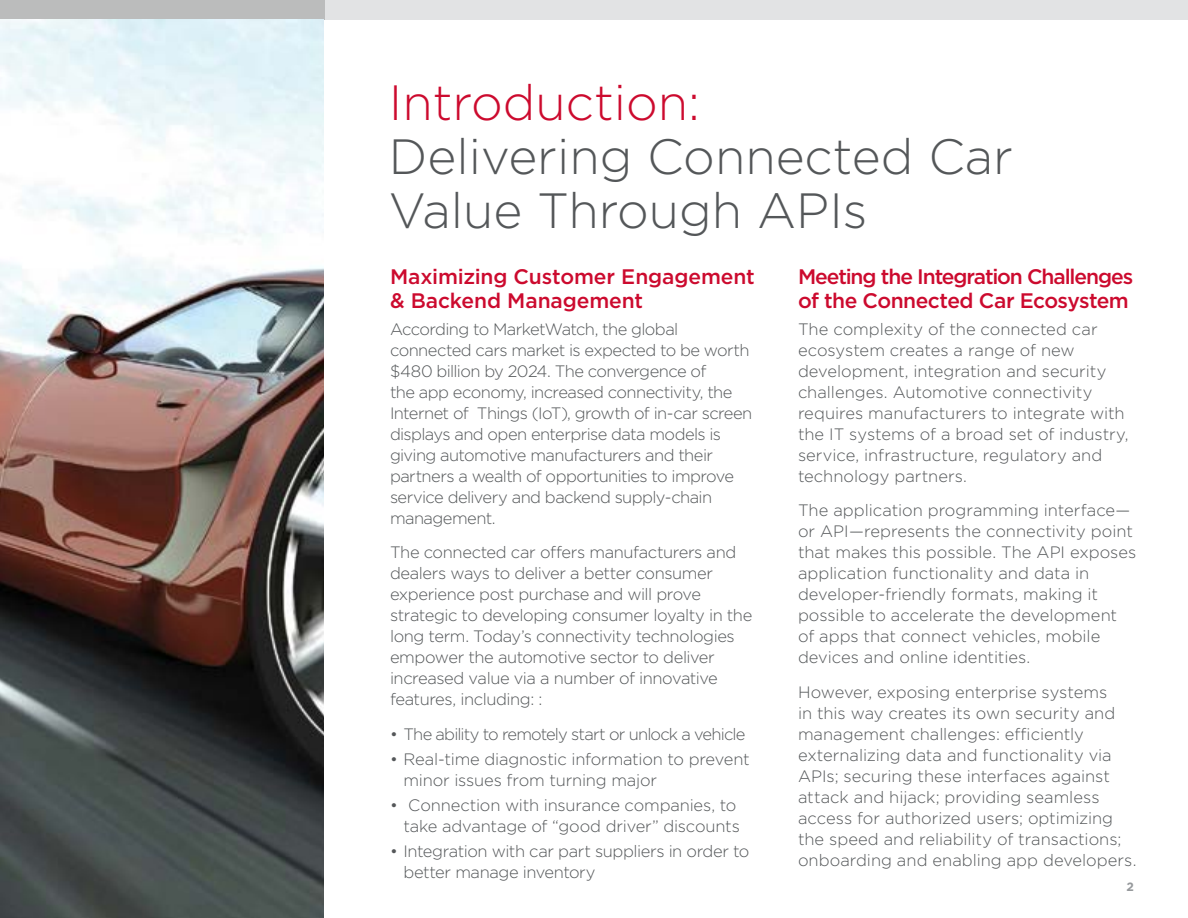
<style>
.page{position:relative;width:1188px;height:918px;background:#fff}
.page>*{position:absolute;margin:0;border:0;box-sizing:border-box;transform-origin:0 0}
.t1{font:300 49.5px/54px "Gotham";color:#545759}
.t2{font:300 49.5px "Gotham";color:#cc0a2e}
.t3{font:500 21px/24px "Gotham";letter-spacing:-.05em;color:#cc0a2e}
.t4{font:500 21px/24px "Gotham";letter-spacing:-.005em;color:#cc0a2e}
.t5{font:300 16.5px/21px "Gotham";letter-spacing:-.015em;color:#545759}
.t6{font:300 16.5px/21px "Gotham";letter-spacing:-.035em;color:#545759}
.t7{font:300 16.5px "Gotham";letter-spacing:-.05em;color:#545759}
.t8{font:700 12px "Gotham";color:#96999c}
</style>
<div class="page">
<div style="left:0;top:0;width:643px;height:20px;background:#bbbcbc"></div>
<div style="left:325px;top:0;width:863px;height:20px;background:#e2e3e4"></div>
<img style="left:0;top:20px;width:324px;height:898px">
<h1 class="t2" style="left:389px;top:71px;width:313px">Introduction:</h1>
<h1 class="t1" style="left:389px;top:128px;width:626px">Delivering Connected Car<br>Value Through APIs</h1>
<p class="t4" style="left:390px;top:264px;width:366px">Maximizing Customer Engagement &amp; Backend Management</p>
<p class="t6" style="left:390px;top:318px;width:364px">According to MarketWatch, the global connected cars market is expected to be worth $480 billion by 2024. The convergence of<br>the app economy, increased connectivity, the Internet of Things (IoT), growth of in-car screen displays and open enterprise data models is giving automotive manufacturers and their partners a wealth of opportunities to improve service delivery and backend supply-chain management.</p>
<p class="t5" style="left:390px;top:541px;width:364px">The connected car offers manufacturers and dealers ways to deliver a better consumer experience post purchase and will prove strategic to developing consumer loyalty in the long term. Today’s connectivity technologies empower the automotive sector to deliver increased value via a number of innovative features, including: :</p>
<p class="t7" style="left:390px;top:723px;width:357px">• The ability to remotely start or unlock a vehicle</p>
<p class="t5" style="left:403px;top:748px;width:348px;text-indent:-13px">• Real-time diagnostic information to prevent minor issues from turning major</p>
<p class="t5" style="left:390px;top:794px;width:352px;text-align:right">• Connection with insurance companies, to take advantage of “good driver” discounts</p>
<p class="t5" style="left:403px;top:840px;width:347px;text-indent:-13px">• Integration with car part suppliers in order to better manage inventory</p>
<p class="t3" style="left:798px;top:264px;width:337px">Meeting the Integration Challenges of the Connected Car Ecosystem</p>
<p class="t5" style="left:798px;top:318px;width:332px">The complexity of the connected car ecosystem creates a range of new development, integration and security challenges. Automotive connectivity requires manufacturers to integrate with the IT systems of a broad set of industry, service, infrastructure, regulatory and technology partners.</p>
<p class="t5" style="left:798px;top:499px;width:340px">The application programming interface— or API—represents the connectivity point that makes this possible. The API exposes application functionality and data in developer-friendly formats, making it possible to accelerate the development of apps that connect vehicles, mobile devices and online identities.</p>
<p class="t5" style="left:798px;top:681px;width:340px">However, exposing enterprise systems<br>in this way creates its own security and management challenges: efficiently externalizing data and functionality via APIs; securing these interfaces against attack and hijack; providing seamless access for authorized users; optimizing the speed and reliability of transactions; onboarding and enabling app developers.</p>
<p class="t8" style="left:1127px;top:879px;width:9px">2</p>
</div>
